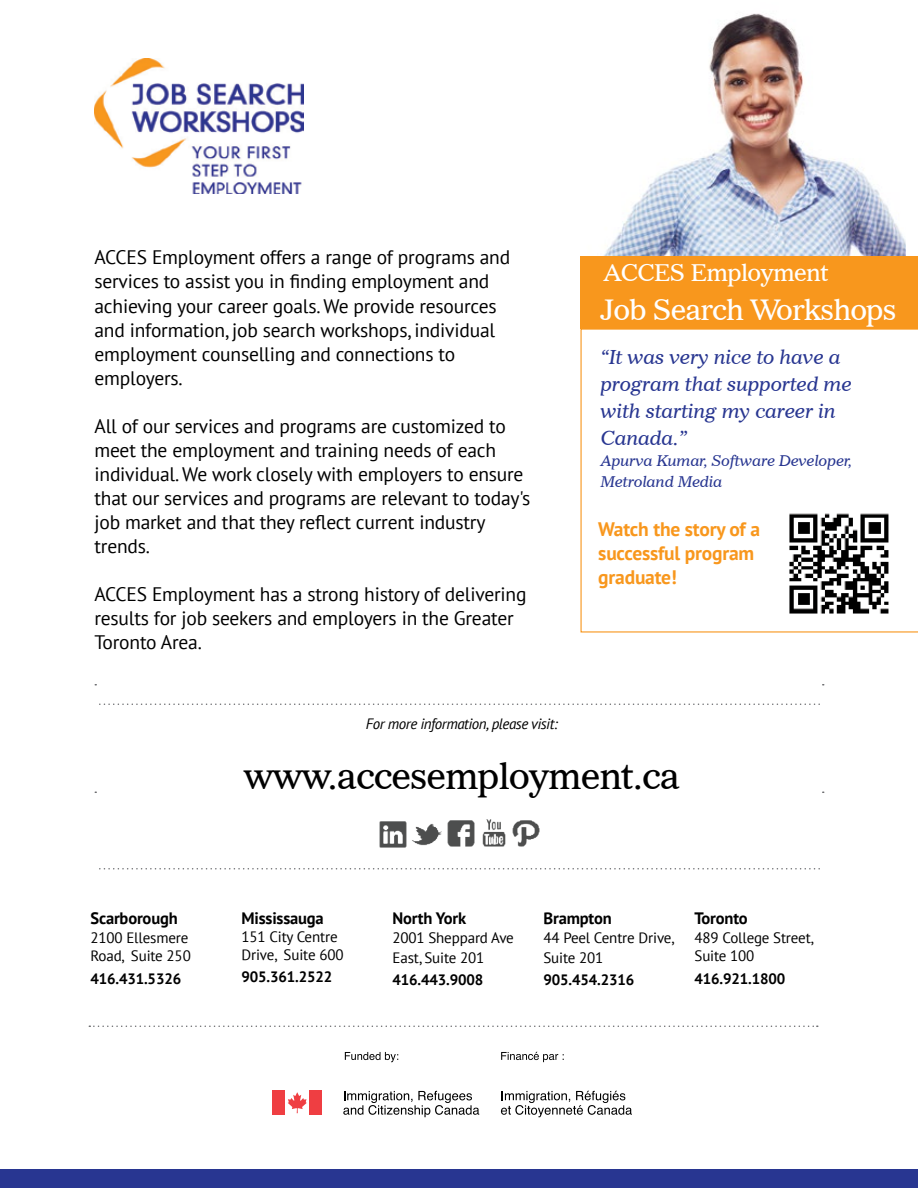
<style>
.page{position:relative;width:918px;height:1188px;background:#fff}
.page>*{position:absolute;margin:0;border:0;box-sizing:border-box;transform-origin:0 0}
.t1{font:36px "Imperial BT";letter-spacing:-.025em;color:#000}
.t2{font:28.5px "Imperial BT";letter-spacing:-.03em;color:#fff}
.t3{font:23.4px "Imperial BT";letter-spacing:-.025em;color:#fff}
.t4{font:19.5px/24px "PT Sans";letter-spacing:-.01em;color:#000}
.t5{font:italic 19.5px/27px "Imperial BT";letter-spacing:-.01em;color:#283691}
.t6{font:700 19.5px/24px "PT Sans";letter-spacing:-.01em;color:#f8971d}
.t7{font:700 16.5px "PT Sans";letter-spacing:-.01em;color:#000}
.t8{font:15px/18px "PT Sans";letter-spacing:-.01em;color:#000}
.t9{font:700 15px "PT Sans";letter-spacing:-.01em;color:#000}
.t10{font:italic 15px/21px "Imperial BT";letter-spacing:-.01em;color:#283691}
.t11{font:italic 15px "PT Sans";letter-spacing:-.03em;color:#000}
</style>
<div class="page">
<img style="left:603px;top:13px;width:303px;height:243px">
<div style="left:0;top:1169px;width:918px;height:19px;background:#283691"></div>
<div style="left:580px;top:256px;width:338px;height:73px;background:#f8971d"></div>
<svg style="left:100px;top:704px;width:720px;height:1px"></svg>
<img style="left:412px;top:823px;width:30px;height:23px">
<img style="left:447px;top:820px;width:28px;height:27px">
<img style="left:379px;top:821px;width:28px;height:27px">
<img style="left:512px;top:820px;width:28px;height:27px">
<img style="left:482px;top:819px;width:24px;height:28px">
<div style="left:273px;top:1090px;width:12px;height:25px;background:#ef3e42"></div>
<svg style="left:288px;top:1092px;width:19px;height:21px"></svg>
<div style="left:310px;top:1090px;width:12px;height:25px;background:#ef3e42"></div>
<svg style="left:343px;top:1091px;width:136px;height:26px"></svg>
<svg style="left:501px;top:1091px;width:131px;height:26px"></svg>
<svg style="left:345px;top:1052px;width:53px;height:10px"></svg>
<svg style="left:501px;top:1052px;width:63px;height:10px"></svg>
<svg style="left:89px;top:1026px;width:729px;height:1px"></svg>
<img style="left:95px;top:59px;width:208px;height:134px">
<svg style="left:100px;top:868px;width:720px;height:2px"></svg>
<svg style="left:580px;top:329px;width:338px;height:304px"></svg>
<p class="t4" style="left:94px;top:245px;width:417px">ACCES Employment offers a range of programs and services to assist you in finding employment and achieving your career goals. We provide resources and information, job search workshops, individual employment counselling and connections to employers.</p>
<p class="t4" style="left:94px;top:413px;width:438px">All of our services and programs are customized to meet the employment and training needs of each individual. We work closely with employers to ensure that our services and programs are relevant to today's job market and that they reflect current industry trends.</p>
<p class="t4" style="left:94px;top:581px;width:434px">ACCES Employment has a strong history of delivering results for job seekers and employers in the Greater<br>Toronto Area.</p>
<p class="t3" style="left:604px;top:258px;width:226px">ACCES Employment</p>
<h2 class="t2" style="left:600px;top:293px;width:297px">Job Search Workshops</h2>
<p class="t5" style="left:601px;top:343px;width:253px">“It was very nice to have a program that supported me with starting my career in<br>Canada.”</p>
<p class="t10" style="left:601px;top:450px;width:253px">Apurva Kumar, Software Developer,<br>Metroland Media</p>
<p class="t6" style="left:598px;top:517px;width:163px">Watch the story of a successful program graduate!</p>
<p class="t7" style="left:90px;top:907px;width:89px">Scarborough</p>
<p class="t8" style="left:90px;top:929px;width:102px">2100 Ellesmere<br>Road, Suite 250</p>
<p class="t9" style="left:90px;top:968px;width:92px">416.431.5326</p>
<p class="t11" style="left:366px;top:714px;width:194px">For more information, please visit:</p>
<h1 class="t1" style="left:244px;top:754px;width:437px">www.accesemployment.ca</h1>
<p class="t7" style="left:241px;top:907px;width:84px">Mississauga</p>
<p class="t8" style="left:241px;top:927px;width:104px">151 City Centre<br>Drive, Suite 600</p>
<p class="t9" style="left:241px;top:967px;width:92px">905.361.2522</p>
<p class="t7" style="left:392px;top:907px;width:75px">North York</p>
<p class="t8" style="left:392px;top:928px;width:123px;line-height:19.5px">2001 Sheppard Ave<br>East, Suite 201</p>
<p class="t9" style="left:392px;top:970px;width:92px">416.443.9008</p>
<p class="t7" style="left:544px;top:907px;width:70px">Brampton</p>
<p class="t8" style="left:544px;top:928px;width:132px;line-height:19.5px">44 Peel Centre Drive,<br>Suite 201</p>
<p class="t9" style="left:544px;top:970px;width:92px">905.454.2316</p>
<p class="t7" style="left:695px;top:907px;width:55px">Toronto</p>
<p class="t8" style="left:695px;top:929px;width:121px">489 College Street,<br>Suite 100</p>
<p class="t9" style="left:695px;top:968px;width:92px">416.921.1800</p>
</div>
